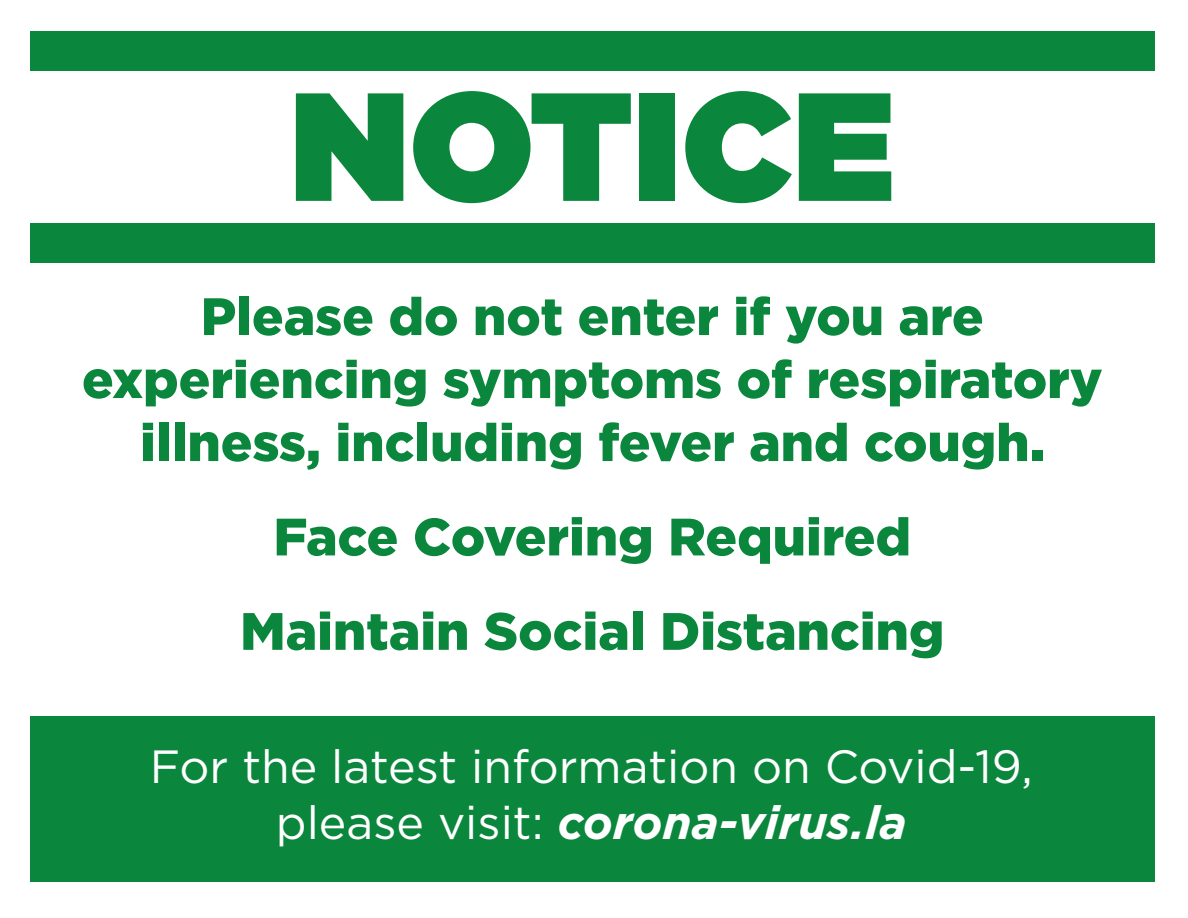
<style>
.page{position:relative;width:1188px;height:918px;background:#fff}
.page>*{position:absolute;margin:0;border:0;box-sizing:border-box;transform-origin:0 0}
.t1{font:900 153.6px "Gotham";color:#0b873d}
.t2{font:900 52.5px/63px "Gotham";color:#0b873d;text-align:center}
.t3{font:46.5px/55.8px "Gotham";color:#fff;text-align:center}
.s1{font-weight:700;font-style:italic}
</style>
<div class="page">
<div style="left:30px;top:32px;width:1125px;height:39px;background:#0b873d"></div>
<div style="left:30px;top:223px;width:1125px;height:39px;background:#0b873d"></div>
<div style="left:30px;top:716px;width:1125px;height:166px;background:#0b873d"></div>
<h1 class="t1" style="left:290px;top:36px;width:607px">NOTICE</h1>
<p class="t2" style="left:82px;top:284px;width:1022px">Please do not enter if you are experiencing symptoms of respiratory illness, including fever and cough.</p>
<p class="t2" style="left:240px;top:489px;width:706px;line-height:94.3px">Face Covering Required<br>Maintain Social Distancing</p>
<p class="t3" style="left:150px;top:738px;width:885px">For the latest information on Covid-19, please visit: <span class="s1">corona-virus.la</span></p>
</div>
